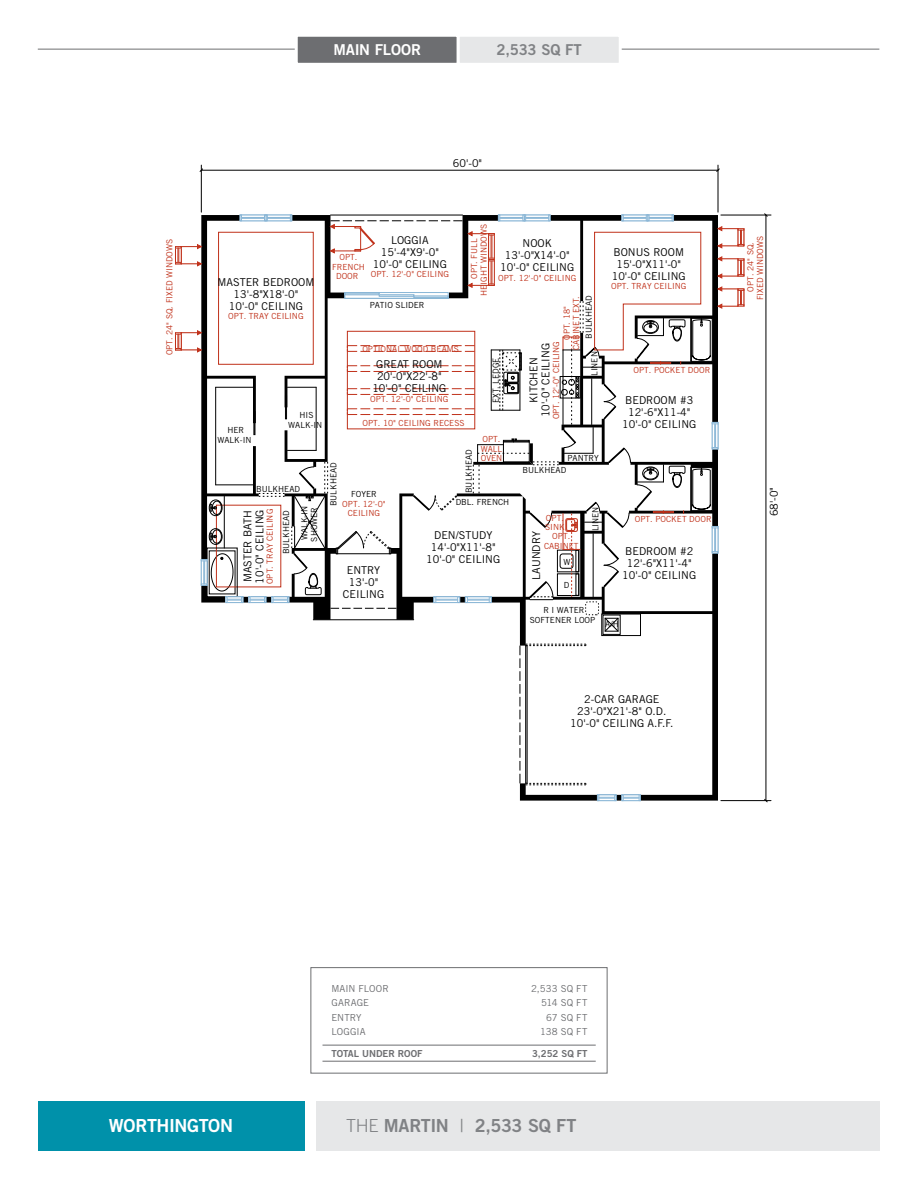
<style>
.page{position:relative;width:918px;height:1188px;background:#fff}
.page>*{position:absolute;margin:0;border:0;box-sizing:border-box;transform-origin:0 0}
.t1{font:18px "Trade Gothic Bold Two";letter-spacing:-.02em;color:#808285}
.t2{font:18px "Trade Gothic Bold Two";letter-spacing:-.02em;color:#fff}
.t3{font:15px "Trade Gothic Bold Two";letter-spacing:-.01em;color:#fff}
.t4{font:15px "Trade Gothic Bold Two";letter-spacing:-.01em;color:#808285}
.t5{font:10.8px/12px "Trade Gothic";color:#000;text-align:center}
.t6{font:9.6px "Trade Gothic";letter-spacing:.015em;color:#6d6e71}
.t7{font:9.6px "Trade Gothic Bold Two";color:#6d6e71}
.t8{font:8.4px/9.6px "Trade Gothic";color:#c0311a;text-align:center}
.t9{font:8.4px/9.6px "Trade Gothic";color:#000;text-align:center}
.s1{font-family:"Trade Gothic";font-weight:300}
.s2{font-family:"Trade Gothic"}
</style>
<div class="page">
<hr style="left:38px;top:49px;width:841px;height:1px;background:#6d6e71">
<div style="left:296px;top:35px;width:162px;height:29px;background:#6d6e71"></div>
<div style="left:295px;top:34px;width:165px;height:32px;border:3px solid #fff"></div>
<div style="left:458px;top:35px;width:162px;height:29px;background:#e6e7e8"></div>
<div style="left:457px;top:34px;width:165px;height:32px;border:3px solid #fff"></div>
<div style="left:310px;top:967px;width:298px;height:107px;border:1px solid #6d6e71"></div>
<hr style="left:322px;top:1045px;width:274px;height:1px;background:#6d6e71">
<hr style="left:322px;top:1061px;width:274px;height:1px;background:#6d6e71">
<svg style="left:519px;top:786px;width:199px;height:15px"></svg>
<hr style="left:201px;top:170px;width:517px;height:1px;background:#000">
<hr style="left:201px;top:165px;width:1px;height:47px;background:#000">
<hr style="left:718px;top:165px;width:1px;height:47px;background:#000">
<hr style="left:766px;top:215px;width:1px;height:586px;background:#000">
<hr style="left:721px;top:215px;width:50px;height:1px;background:#000">
<svg style="left:764px;top:798px;width:4px;height:5px"></svg>
<hr style="left:721px;top:800px;width:50px;height:1px;background:#000">
<svg style="left:622px;top:795px;width:19px;height:6px"></svg>
<svg style="left:597px;top:795px;width:19px;height:6px"></svg>
<svg style="left:175px;top:215px;width:570px;height:571px"></svg>
<div style="left:316px;top:1101px;width:564px;height:49px;background:#e6e7e8"></div>
<div style="left:38px;top:1101px;width:266px;height:49px;background:#0091aa"></div>
<h2 class="t3" style="left:333px;top:41px;width:89px">MAIN FLOOR</h2>
<h2 class="t4" style="left:496px;top:41px;width:87px">2,533 SQ FT</h2>
<p class="t8" style="left:165px;top:355px;width:118px;rotate:-90deg">OPT. 24" SQ. FIXED WINDOWS</p>
<p class="t5" style="left:453px;top:157px;width:31px">60'-0"</p>
<p class="t5" style="left:218px;top:276px;width:98px">MASTER BEDROOM<br>13'-8"X18'-0"<br>10'-0" CEILING</p>
<p class="t8" style="left:228px;top:311px;width:77px">OPT. TRAY CEILING</p>
<p class="t9" style="left:218px;top:425px;width:36px">HER<br>WALK-IN</p>
<p class="t9" style="left:288px;top:410px;width:36px">HIS<br>WALK-IN</p>
<p class="t9" style="left:256px;top:484px;width:45px">BULKHEAD</p>
<p class="t5" style="left:241px;top:584px;width:76px;text-align:left;rotate:-90deg">MASTER BATH<br>10'-0" CEILING</p>
<p class="t8" style="left:265px;top:584px;width:77px;rotate:-90deg">OPT. TRAY CEILING</p>
<p class="t9" style="left:281px;top:554px;width:45px;rotate:-90deg">BULKHEAD</p>
<p class="t9" style="left:300px;top:542px;width:37px;text-align:left;rotate:-90deg">WALK-IN<br>SHOWER</p>
<p class="t8" style="left:469px;top:296px;width:74px;rotate:-90deg">OPT. FULL<br>HEIGHT WINDOWS</p>
<p class="t5" style="left:373px;top:234px;width:76px">LOGGIA<br>15'-4"X9'-0"<br>10'-0" CEILING</p>
<p class="t8" style="left:371px;top:270px;width:80px">OPT. 12'-0" CEILING</p>
<p class="t5" style="left:500px;top:237px;width:76px">NOOK<br>13'-0"X14'-0"<br>10'-0" CEILING</p>
<p class="t8" style="left:498px;top:273px;width:80px">OPT. 12'-0" CEILING</p>
<p class="t8" style="left:332px;top:252px;width:34px">OPT.<br>FRENCH<br>DOOR</p>
<p class="t9" style="left:584px;top:339px;width:45px;rotate:-90deg">BULKHEAD</p>
<p class="t8" style="left:562px;top:350px;width:56px;rotate:-90deg">OPT. 18"<br>CABINET EXT.</p>
<p class="t9" style="left:370px;top:300px;width:56px">PATIO SLIDER</p>
<p class="t5" style="left:528px;top:417px;width:76px;rotate:-90deg">KITCHEN<br>10'-0" CEILING</p>
<p class="t8" style="left:551px;top:419px;width:80px;rotate:-90deg">OPT. 12'-0" CEILING</p>
<p class="t8" style="left:362px;top:344px;width:98px">OPTIONAL WOOD BEAMS</p>
<p class="t9" style="left:590px;top:376px;width:26px;rotate:-90deg">LINEN</p>
<p class="t9" style="left:491px;top:403px;width:47px;rotate:-90deg">EXT. LEDGE</p>
<p class="t5" style="left:372px;top:358px;width:76px">GREAT ROOM<br>20'-0"X22'-8"<br>10'-0" CEILING</p>
<p class="t8" style="left:370px;top:394px;width:80px">OPT. 12'-0" CEILING</p>
<p class="t8" style="left:362px;top:418px;width:104px">OPT. 10" CEILING RECESS</p>
<p class="t5" style="left:612px;top:246px;width:76px">BONUS ROOM<br>15'-0"X11'-0"<br>10'-0" CEILING</p>
<p class="t8" style="left:611px;top:281px;width:77px">OPT. TRAY CEILING</p>
<p class="t8" style="left:634px;top:366px;width:78px">OPT. POCKET DOOR</p>
<p class="t5" style="left:622px;top:394px;width:76px">BEDROOM #3<br>12'-6"X11-4"<br>10'-0" CEILING</p>
<p class="t8" style="left:746px;top:300px;width:66px;rotate:-90deg">OPT. 24" SQ.<br>FIXED WINDOWS</p>
<p class="t9" style="left:329px;top:506px;width:45px;rotate:-90deg">BULKHEAD</p>
<p class="t9" style="left:351px;top:489px;width:27px">FOYER</p>
<p class="t8" style="left:342px;top:499px;width:45px">OPT. 12'-0"<br>CEILING</p>
<p class="t5" style="left:343px;top:564px;width:43px">ENTRY<br>13'-0"<br>CEILING</p>
<p class="t8" style="left:481px;top:434px;width:23px;text-align:left">OPT.<br>WALL<br>OVEN</p>
<p class="t9" style="left:464px;top:493px;width:45px;rotate:-90deg">BULKHEAD</p>
<p class="t9" style="left:456px;top:497px;width:55px">DBL. FRENCH</p>
<p class="t5" style="left:768px;top:516px;width:31px;rotate:-90deg">68'-0"</p>
<p class="t9" style="left:567px;top:453px;width:33px">PANTRY</p>
<p class="t9" style="left:523px;top:465px;width:45px">BULKHEAD</p>
<p class="t9" style="left:591px;top:531px;width:26px;rotate:-90deg">LINEN</p>
<p class="t8" style="left:545px;top:513px;width:21px;text-align:left">OPT.<br>SINK</p>
<p class="t8" style="left:635px;top:514px;width:78px">OPT. POCKET DOOR</p>
<p class="t5" style="left:426px;top:529px;width:76px">DEN/STUDY<br>14'-0"X11'-8"<br>10'-0" CEILING</p>
<p class="t5" style="left:530px;top:580px;width:50px;rotate:-90deg">LAUNDRY</p>
<p class="t8" style="left:544px;top:531px;width:36px">OPT.<br>CABINET</p>
<p class="t5" style="left:622px;top:545px;width:76px">BEDROOM #2<br>12'-6"X11'-4"<br>10'-0" CEILING</p>
<p class="t9" style="left:563px;top:557px;width:8px">W</p>
<p class="t9" style="left:564px;top:580px;width:7px">D</p>
<p class="t9" style="left:530px;top:605px;width:67px">R I WATER<br>SOFTENER LOOP</p>
<p class="t9" style="left:605px;top:619px;width:15px">A/H</p>
<p class="t5" style="left:570px;top:693px;width:105px">2-CAR GARAGE<br>23'-0"X21'-8" O.D.<br>10'-0" CEILING A.F.F.</p>
<p class="t6" style="left:331px;top:982px;width:59px">MAIN FLOOR</p>
<p class="t6" style="left:531px;top:982px;width:58px">2,533 SQ FT</p>
<p class="t6" style="left:331px;top:997px;width:39px">GARAGE</p>
<p class="t6" style="left:541px;top:997px;width:48px">514 SQ FT</p>
<p class="t6" style="left:331px;top:1011px;width:32px">ENTRY</p>
<p class="t6" style="left:546px;top:1011px;width:43px">67 SQ FT</p>
<p class="t6" style="left:331px;top:1026px;width:36px">LOGGIA</p>
<p class="t6" style="left:540px;top:1026px;width:49px">138 SQ FT</p>
<p class="t7" style="left:331px;top:1047px;width:93px">TOTAL UNDER ROOF</p>
<p class="t7" style="left:532px;top:1047px;width:57px">3,252 SQ FT</p>
<h1 class="t2" style="left:109px;top:1114px;width:126px">WORTHINGTON</h1>
<h1 class="t1" style="left:346px;top:1114px;width:232px"><span class="s1">THE</span> MARTIN <span class="s2">|</span> 2,533 SQ FT</h1>
</div>
